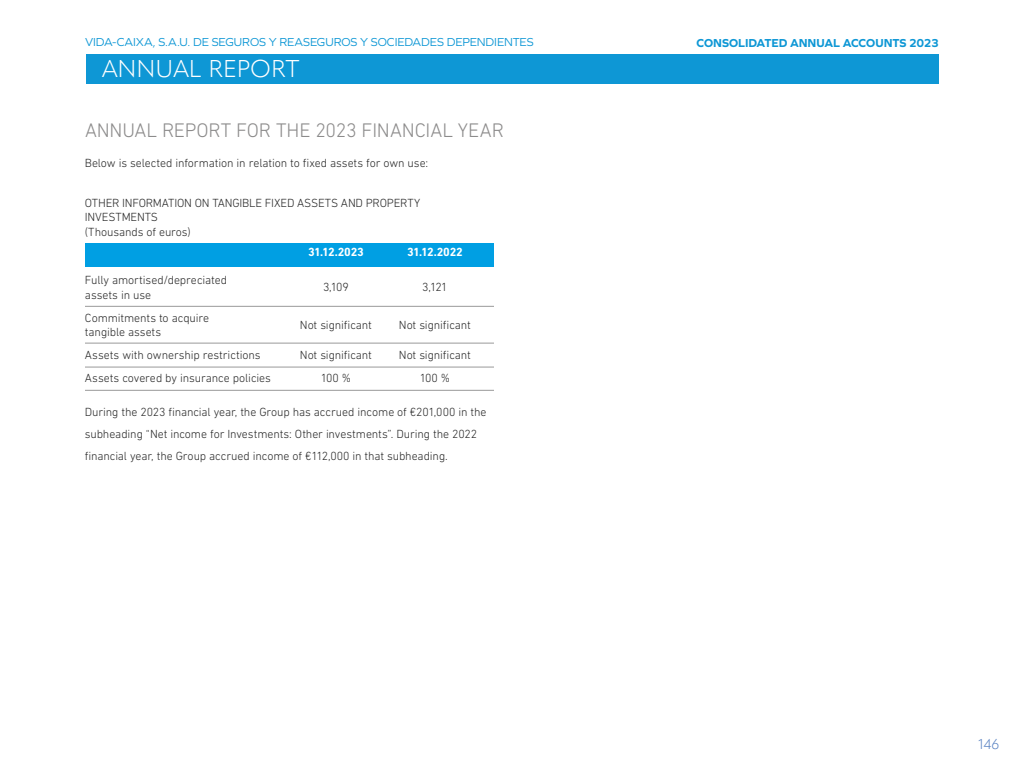
<style>
.page{position:relative;width:1024px;height:768px;background:#fff}
.page>*{position:absolute;margin:0;border:0;box-sizing:border-box;transform-origin:0 0}
.t1{font:300 24px "Quasimoda";color:#fff}
.t2{font:300 20px "DIN Next LT Pro";letter-spacing:-.01em;color:#8c8b8b}
.t3{font:300 14px "Quasimoda";color:#5982c2}
.t4{font:300 12px/14.4px "DIN Next LT Pro";letter-spacing:-.01em;color:#262626}
.t5{font:12px "Graphie";letter-spacing:-.005em;color:#0e97d5}
.t6{font:700 12px "Graphie";letter-spacing:-.005em;color:#0e97d5}
.t7{font:700 12px "DIN Next LT Pro";letter-spacing:-.02em;color:#fff}
</style>
<div class="page">
<div style="left:86px;top:54px;width:853px;height:29px;background:#0e97d5"></div>
<div style="left:85px;top:243px;width:409px;height:23px;background:#009fe3"></div>
<hr style="left:85px;top:343px;width:409px;height:1px;background:#999">
<hr style="left:85px;top:306px;width:409px;height:1px;background:#999">
<hr style="left:85px;top:367px;width:409px;height:1px;background:#999">
<hr style="left:85px;top:390px;width:409px;height:1px;background:#999">
<p class="t5" style="left:85px;top:35px;width:450px">VIDA-CAIXA, S.A.U. DE SEGUROS Y REASEGUROS Y SOCIEDADES DEPENDIENTES</p>
<p class="t6" style="left:696px;top:35px;width:244px">CONSOLIDATED ANNUAL ACCOUNTS 2023</p>
<h1 class="t1" style="left:102px;top:51px;width:199px">ANNUAL REPORT</h1>
<h2 class="t2" style="left:85px;top:118px;width:421px">ANNUAL REPORT FOR THE 2023 FINANCIAL YEAR</h2>
<p class="t4" style="left:85px;top:156px;width:345px">Below is selected information in relation to fixed assets for own use:</p>
<p class="t4" style="left:85px;top:196px;width:337px">OTHER INFORMATION ON TANGIBLE FIXED ASSETS AND PROPERTY<br>INVESTMENTS<br>(Thousands of euros)</p>
<p class="t4" style="left:85px;top:273px;width:144px">Fully amortised/depreciated</p>
<p class="t4" style="left:85px;top:283px;width:126px;line-height:23px">assets in use<br>Commitments to acquire</p>
<p class="t4" style="left:85px;top:325px;width:78px">tangible assets</p>
<p class="t7" style="left:308px;top:245px;width:57px">31.12.2023</p>
<p class="t7" style="left:407px;top:245px;width:57px">31.12.2022</p>
<p class="t4" style="left:323px;top:280px;width:27px">3,109</p>
<p class="t4" style="left:422px;top:280px;width:27px">3,121</p>
<p class="t4" style="left:300px;top:318px;width:74px">Not significant</p>
<p class="t4" style="left:399px;top:318px;width:74px">Not significant</p>
<p class="t4" style="left:85px;top:348px;width:177px">Assets with ownership restrictions</p>
<p class="t4" style="left:300px;top:348px;width:74px">Not significant</p>
<p class="t4" style="left:399px;top:348px;width:74px">Not significant</p>
<p class="t4" style="left:85px;top:371px;width:188px">Assets covered by insurance policies</p>
<p class="t4" style="left:321px;top:371px;width:32px">100 %</p>
<p class="t4" style="left:420px;top:371px;width:32px">100 %</p>
<p class="t4" style="left:85px;top:401px;width:403px;line-height:22px">During the 2023 financial year, the Group has accrued income of €201,000 in the subheading “Net income for Investments: Other investments”. During the 2022 financial year, the Group accrued income of €112,000 in that subheading.</p>
<p class="t3" style="left:979px;top:733px;width:22px">146</p>
</div>
